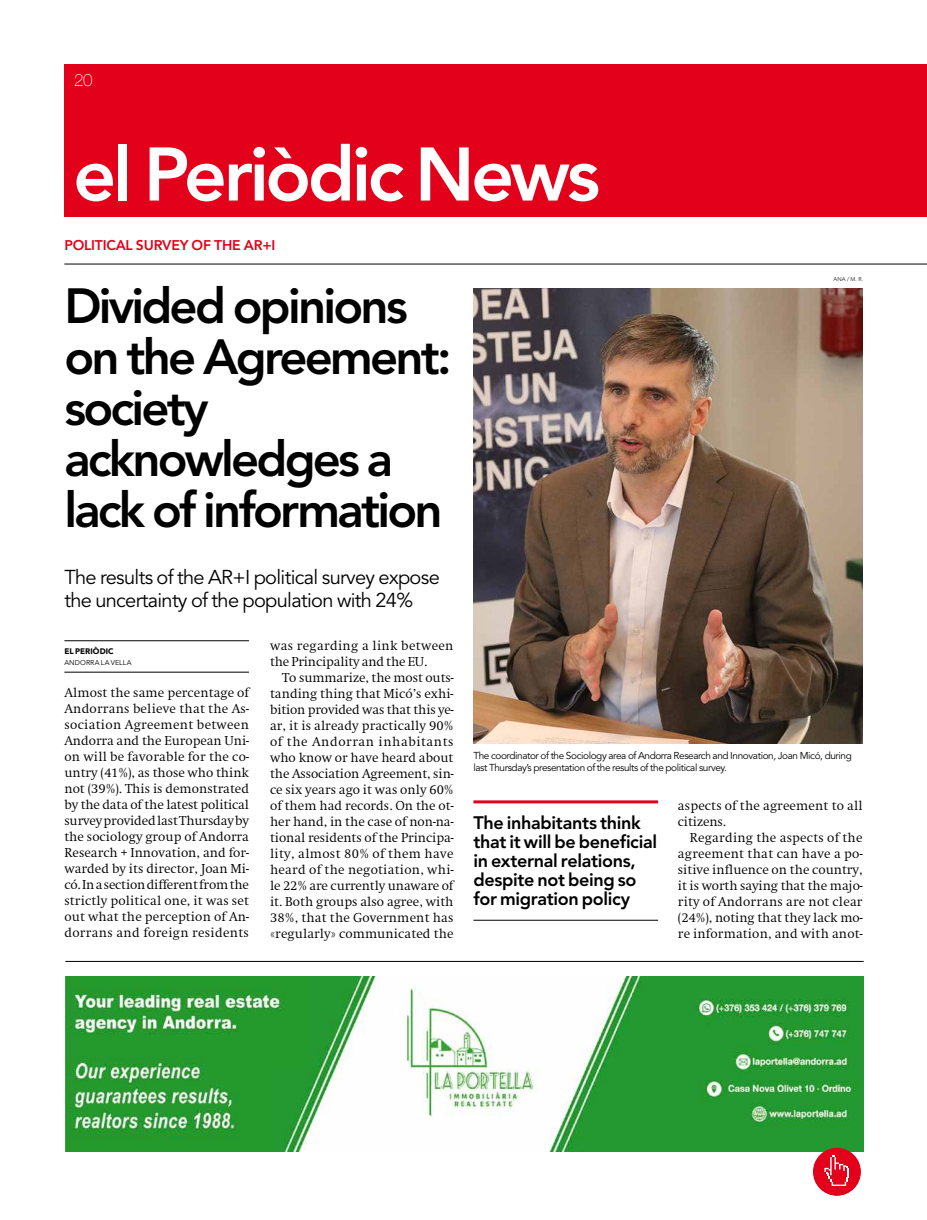
<style>
.page{position:relative;width:927px;height:1220px;background:#fff}
.page>*{position:absolute;margin:0;border:0;box-sizing:border-box;transform-origin:0 0}
.t1{font:800 75px "Avenir LT Std";letter-spacing:-.045em;color:#fff}
.t2{font:800 49px/51px "Avenir LT Std";letter-spacing:-.055em;color:#000}
.t3{font:20px/22.5px "Avenir LT Std";letter-spacing:-.035em;color:#000}
.t4{font:800 18px/19px "Avenir LT Std";letter-spacing:-.02em;color:#000}
.t5{font:100 17px "Helvetica Neue LT Std";color:#fff}
.t6{font:800 14px "Avenir LT Std";letter-spacing:-.015em;color:#e2001a}
.t7{font:300 12.5px/16px "Swift ND Std";letter-spacing:.01em;color:#000;text-align:justify}
.t8{font:10px/11.4px "Avenir LT Std";letter-spacing:-.04em;color:#000}
.t9{font:900 8px "Avenir LT Std";letter-spacing:.005em;color:#000}
.t10{font:7px "Avenir LT Std";letter-spacing:.015em;color:#000}
.t11{font:300 5.5px "Avenir LT Std";color:#000}
</style>
<div class="page">
<div style="left:64px;top:64px;width:863px;height:153px;background:#e2001a"></div>
<img style="left:473px;top:288px;width:389px;height:455px">
<hr style="left:64px;top:640px;width:185px;height:1px;background:#000">
<hr style="left:64px;top:672px;width:185px;height:1px;background:#000">
<hr style="left:64px;top:264px;width:863px;height:1px;background:#000">
<hr style="left:473px;top:800px;width:185px;height:3px;background:#e2001a">
<hr style="left:473px;top:920px;width:185px;height:1px;background:#000">
<hr style="left:65px;top:961px;width:798px;height:1px;background:#000">
<img style="left:65px;top:977px;width:798px;height:175px">
<svg style="left:813px;top:1148px;width:48px;height:48px"></svg>
<h3 class="t5" style="left:74px;top:70px;width:20px">20</h3>
<h1 class="t1" style="left:73px;top:130px;width:528px">el Periòdic News</h1>
<p class="t6" style="left:64px;top:237px;width:210px">Political survey of the AR+I</p>
<h2 class="t2" style="left:64px;top:280px;width:389px">Divided opinions on the Agreement: society acknowledges a lack of information</h2>
<h3 class="t3" style="left:64px;top:567px;width:377px">The results of the AR+I political survey expose the uncertainty of the population with 24%</h3>
<p class="t9" style="left:64px;top:646px;width:51px">EL PERIÒDIC</p>
<p class="t10" style="left:64px;top:658px;width:27px">andorra</p>
<p class="t10" style="left:101px;top:658px;width:31px">la vella</p>
<p class="t7" style="left:64px;top:685px;width:186px">Almost the same percentage of Andorrans believe that the As&shy;sociation Agreement between Andorra and the European Uni&shy;on will be favorable for the co&shy;untry (41%), as those who think not (39%). This is demonstrated by the data of the latest political survey provided last Thursday by the sociology group of Andorra Research + Innovation, and for&shy;warded by its director, Joan Mi&shy;có. In a section different from the strictly political one, it was set out what the perception of An&shy;dorrans and foreign residents</p>
<p class="t7" style="left:270px;top:637px;width:185px">was regarding a link between the Principality and the EU.</p>
<p class="t7" style="left:270px;top:669px;width:185px;text-indent:12px">To summarize, the most outs&shy;tanding thing that Micó’s exhi&shy;bition provided was that this ye&shy;ar, it is already practically 90% of the Andorran inhabitants who know or have heard about the Association Agreement, sin&shy;ce six years ago it was only 60% of them had records. On the ot&shy;her hand, in the case of non-na&shy;tional residents of the Principa&shy;lity, almost 80% of them have heard of the negotiation, whi&shy;le 22% are currently unaware of it. Both groups also agree, with 38%, that the Government has «regularly» communicated the</p>
<p class="t11" style="left:833px;top:276px;width:31px">ANA / M. R.</p>
<p class="t8" style="left:473px;top:750px;width:380px">The coordinator of the Sociology area of Andorra Research and Innovation, Joan Micó, during last Thursday’s presentation of the results of the political survey.</p>
<h3 class="t4" style="left:473px;top:813px;width:185px">The inhabitants think that it will be beneficial in external relations, despite not being so for migration policy</h3>
<p class="t7" style="left:678px;top:797px;width:186px">aspects of the agreement to all citizens.</p>
<p class="t7" style="left:678px;top:829px;width:186px;text-indent:12px">Regarding the aspects of the agreement that can have a po&shy;sitive influence on the country, it is worth saying that the majo&shy;rity of Andorrans are not clear (24%), noting that they lack mo&shy;re information, and with anot-</p>
</div>
